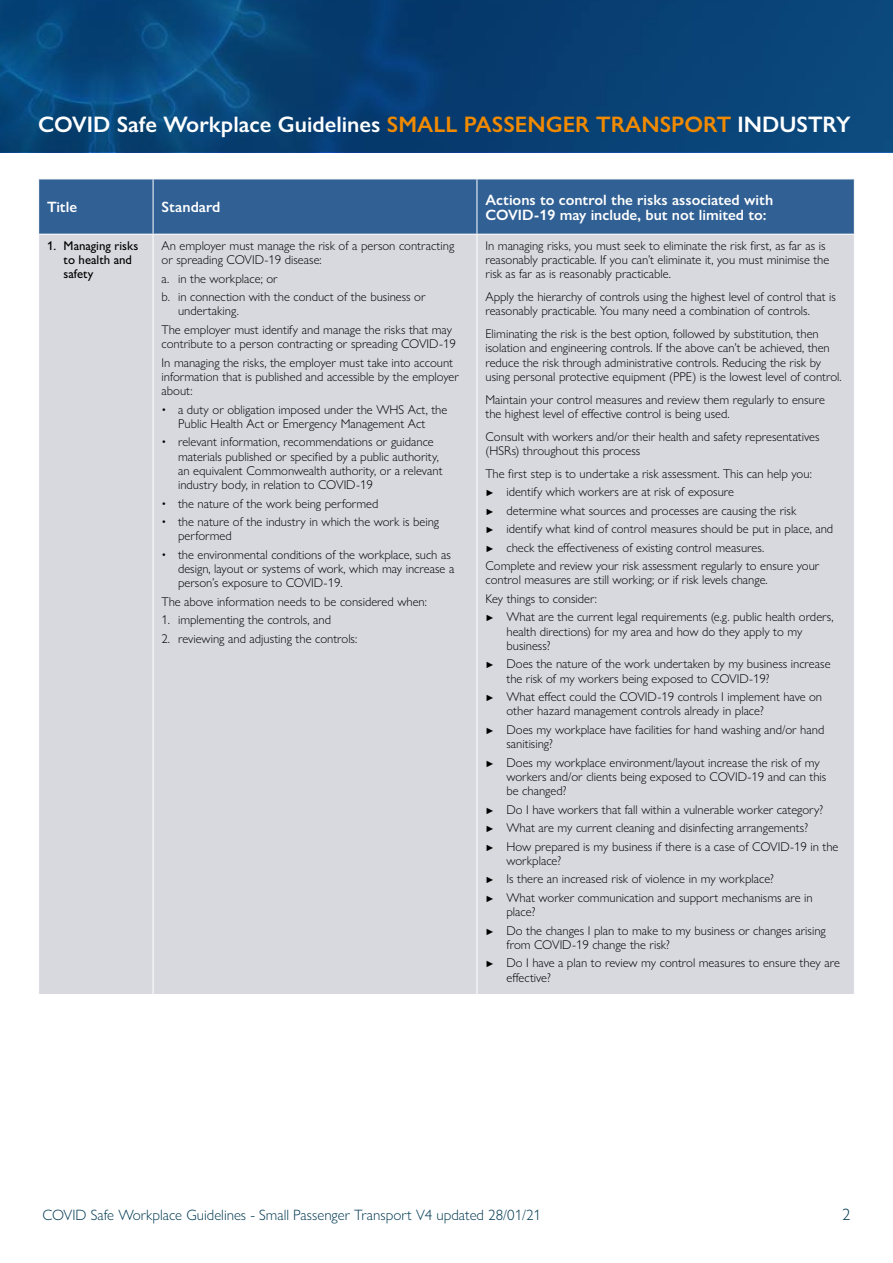
<style>
.page{position:relative;width:893px;height:1263px;background:#fff}
.page>*{position:absolute;margin:0;border:0;box-sizing:border-box;transform-origin:0 0}
.t1{font:600 22.5px "Gill Sans Nova";color:#fff}
.t2{font:300 16.5px "Gill Sans Nova";color:#003952}
.t3{font:600 15px/15px "Gill Sans Nova";color:#fff}
.t4{font:300 15px "Gill Sans Nova";color:#003952}
.t5{font:300 12.75px/14.2px "Gill Sans Nova";color:#000}
.t6{font:500 12.75px/14.2px "Gill Sans Nova";color:#000}
.s1{color:#f18a00}
.s2{font-weight:500;font-size:9px}
</style>
<div class="page">
<svg style="left:0;top:0;width:893px;height:151px;background:#074276"></svg>
<div style="left:39px;top:180px;width:815px;height:54px;background:#316094"></div>
<div style="left:39px;top:235px;width:815px;height:759px;background:#d8d9df"></div>
<hr style="left:153px;top:235px;width:1px;height:759px;background:#fff">
<hr style="left:477px;top:235px;width:1px;height:759px;background:#fff">
<hr style="left:153px;top:179px;width:1px;height:55px;background:#fff">
<hr style="left:477px;top:179px;width:1px;height:55px;background:#fff">
<h1 class="t1" style="left:38px;top:111px;width:814px">COVID Safe Workplace Guidelines <span class="s1">SMALL PASSENGER TRANSPORT</span> INDUSTRY</h1>
<p class="t3" style="left:47px;top:199px;width:32px">Title</p>
<p class="t3" style="left:162px;top:199px;width:60px">Standard</p>
<p class="t3" style="left:485px;top:192px;width:289px">Actions to control the risks associated with<br>COVID-19 may include, but not limited to:</p>
<p class="t6" style="left:64px;top:238px;width:76px;text-indent:-16px">1. Managing risks to health and safety</p>
<p class="t5" style="left:162px;top:238px;width:294px">An employer must manage the risk of a person contracting or spreading COVID-19 disease:</p>
<p class="t5" style="left:485px;top:238px;width:345px">In managing risks, you must seek to eliminate the risk first, as far as is reasonably practicable. If you can’t eliminate it, you must minimise the risk as far as is reasonably practicable.</p>
<p class="t5" style="left:485px;top:290px;width:352px">Apply the hierarchy of controls using the highest level of control that is reasonably practicable. You many need a combination of controls.</p>
<p class="t5" style="left:485px;top:327px;width:358px">Eliminating the risk is the best option, followed by substitution, then isolation and engineering controls. If the above can’t be achieved, then reduce the risk through administrative controls. Reducing the risk by using personal protective equipment (PPE) is the lowest level of control.</p>
<p class="t5" style="left:485px;top:392px;width:341px">Maintain your control measures and review them regularly to ensure the highest level of effective control is being used.</p>
<p class="t5" style="left:485px;top:429px;width:336px">Consult with workers and/or their health and safety representatives (HSRs) throughout this process</p>
<p class="t5" style="left:485px;top:464px;width:349px;line-height:18.5px">The first step is to undertake a risk assessment. This can help you:<br><span class="s2">►</span> identify which workers are at risk of exposure<br><span class="s2">►</span> determine what sources and processes are causing the risk<br><span class="s2">►</span> identify what kind of control measures should be put in place, and <span class="s2">►</span> check the effectiveness of existing control measures.<br>Complete and review your risk assessment regularly to ensure your</p>
<p class="t5" style="left:485px;top:571px;width:350px;line-height:18.5px">control measures are still working; or if risk levels change.<br>Key things to consider:<br><span class="s2">►</span> What are the current legal requirements (e.g. public health orders,</p>
<p class="t5" style="left:506px;top:624px;width:297px">health directions) for my area and how do they apply to my business?</p>
<p class="t5" style="left:506px;top:657px;width:326px;text-indent:-21px"><span class="s2">►</span> Does the nature of the work undertaken by my business increase the risk of my workers being exposed to COVID-19?</p>
<p class="t5" style="left:506px;top:690px;width:317px;text-indent:-21px"><span class="s2">►</span> What effect could the COVID-19 controls I implement have on other hazard management controls already in place?</p>
<p class="t5" style="left:506px;top:722px;width:319px;text-indent:-21px"><span class="s2">►</span> Does my workplace have facilities for hand washing and/or hand sanitising?</p>
<p class="t5" style="left:506px;top:755px;width:321px;text-indent:-21px"><span class="s2">►</span> Does my workplace environment/layout increase the risk of my workers and/or clients being exposed to COVID-19 and can this be changed?</p>
<p class="t5" style="left:485px;top:800px;width:354px;line-height:18.5px"><span class="s2">►</span> Do I have workers that fall within a vulnerable worker category?<br><span class="s2">►</span> What are my current cleaning and disinfecting arrangements?<br><span class="s2">►</span> How prepared is my business if there is a case of COVID-19 in the</p>
<p class="t5" style="left:485px;top:851px;width:329px;line-height:18.5px;text-indent:21px">workplace?<br><span class="s2">►</span> Is there an increased risk of violence in my workplace?<br><span class="s2">►</span> What worker communication and support mechanisms are in</p>
<p class="t5" style="left:485px;top:902px;width:342px;line-height:18.5px;text-indent:21px">place?<br><span class="s2">►</span> Do the changes I plan to make to my business or changes arising</p>
<p class="t5" style="left:485px;top:935px;width:356px;line-height:18.5px;text-indent:21px">from COVID-19 change the risk?<br><span class="s2">►</span> Do I have a plan to review my control measures to ensure they are</p>
<p class="t5" style="left:506px;top:970px;width:46px">effective?</p>
<p class="t5" style="left:162px;top:269px;width:266px;line-height:18.5px">a. in the workplace; or<br>b. in connection with the conduct of the business or</p>
<p class="t5" style="left:162px;top:302px;width:292px;line-height:18.5px;text-indent:16px">undertaking.<br>The employer must identify and manage the risks that may</p>
<p class="t5" style="left:162px;top:334px;width:296px;line-height:18.5px">contribute to a person contracting or spreading COVID-19<br>In managing the risks, the employer must take into account</p>
<p class="t5" style="left:162px;top:369px;width:299px">information that is published and accessible by the employer about:</p>
<p class="t5" style="left:162px;top:402px;width:287px;text-align:center">• a duty or obligation imposed under the WHS Act, the<br>Public Health Act or Emergency Management Act</p>
<p class="t5" style="left:178px;top:435px;width:266px;text-indent:-16px">• relevant information, recommendations or guidance materials published or specified by a public authority, an equivalent Commonwealth authority, or a relevant industry body, in relation to COVID-19</p>
<p class="t5" style="left:162px;top:496px;width:218px">• the nature of the work being performed</p>
<p class="t5" style="left:178px;top:515px;width:263px;text-indent:-16px">• the nature of the industry in which the work is being performed</p>
<p class="t5" style="left:178px;top:547px;width:278px;text-indent:-16px">• the environmental conditions of the workplace, such as design, layout or systems of work, which may increase a person’s exposure to COVID-19.</p>
<p class="t5" style="left:162px;top:594px;width:267px">The above information needs to be considered when:</p>
<p class="t5" style="left:162px;top:613px;width:171px">1. implementing the controls, and</p>
<p class="t5" style="left:162px;top:631px;width:197px">2. reviewing and adjusting the controls:</p>
<p class="t4" style="left:43px;top:1206px;width:500px">COVID Safe Workplace Guidelines - Small Passenger Transport V4 updated 28/01/21</p>
<p class="t2" style="left:842px;top:1204px;width:10px">2</p>
</div>
